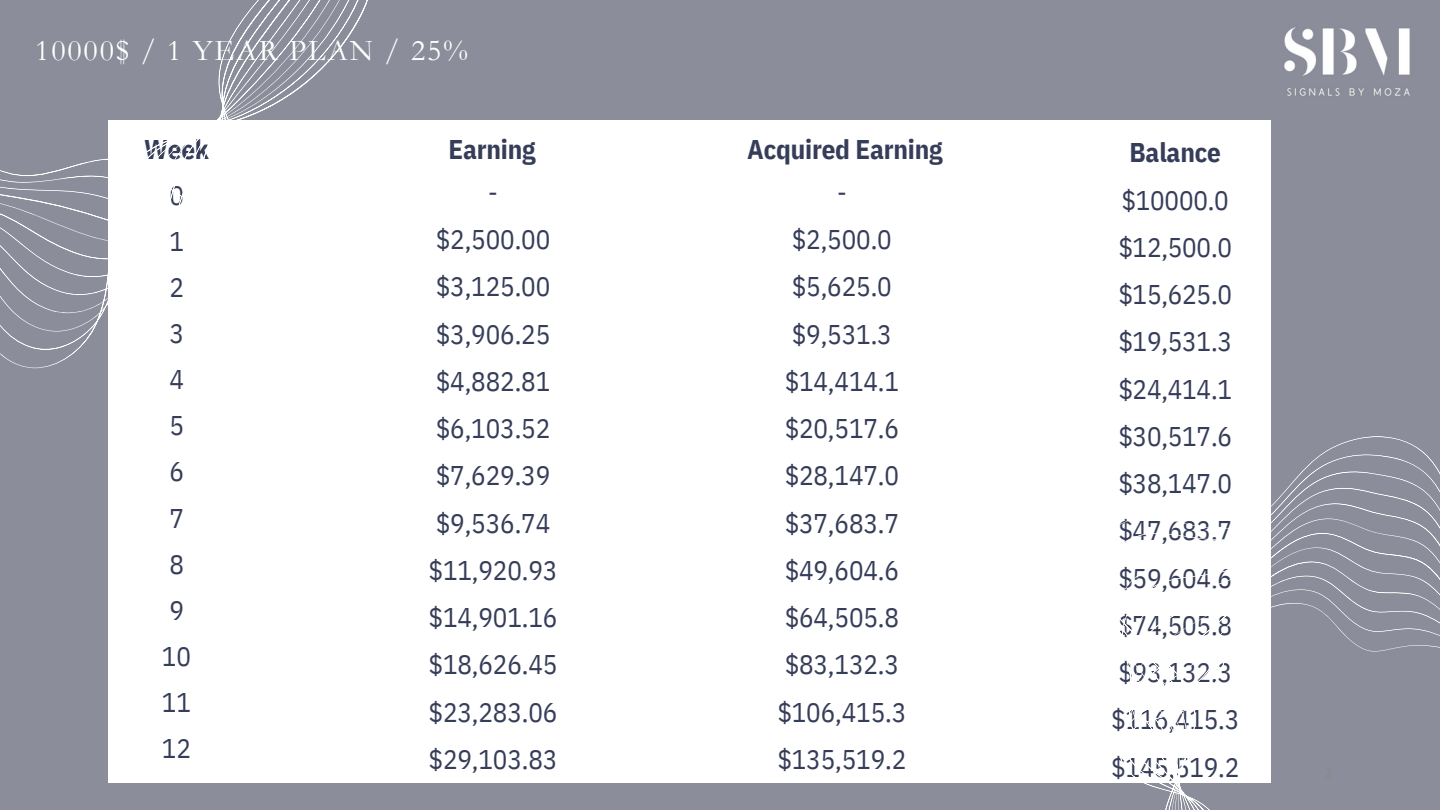
<style>
.page{position:relative;width:1440px;height:810px;background:#8b8e9a}
.page>*{position:absolute;margin:0;border:0;box-sizing:border-box;transform-origin:0 0}
.t1{font:30.45px "Garamond";letter-spacing:.06em;color:#fff}
.t2{font:27px/47.2px "IBM Plex Sans Cond";letter-spacing:-.005em;color:#363d59;text-align:center}
.t3{font:700 27px/46.2px "IBM Plex Sans Cond";letter-spacing:-.01em;color:#363d59;text-align:center}
.s1{font-weight:400}
.s2{font-weight:700}
</style>
<div class="page">
<div style="left:108px;top:120px;width:1162px;height:662px;background:#fff"></div>
<svg style="left:932px;top:330px;width:508px;height:480px"></svg>
<svg style="left:0;top:0;width:368px;height:368px"></svg>
<img style="left:1284px;top:27px;width:126px;height:69px">
<p class="t1" style="left:35px;top:33px;width:434px">10000$ / 1 YEAR PLAN / 25%</p>
<h1 class="t3" style="left:144px;top:125px;width:66px">Week<br><span class="s1">0</span></h1>
<p class="t2" style="left:169px;top:217px;width:16px">1</p>
<h2 class="t2" style="left:169px;top:263px;width:16px">2</h2>
<p class="t2" style="left:169px;top:309px;width:16px">3</p>
<p class="t2" style="left:169px;top:355px;width:16px">4</p>
<h2 class="t2" style="left:169px;top:402px;width:16px">5</h2>
<p class="t2" style="left:169px;top:448px;width:16px">6</p>
<p class="t2" style="left:169px;top:494px;width:16px">7</p>
<p class="t2" style="left:169px;top:540px;width:16px">8</p>
<p class="t2" style="left:169px;top:586px;width:16px">9</p>
<p class="t2" style="left:162px;top:632px;width:31px">10</p>
<p class="t2" style="left:162px;top:678px;width:31px">11</p>
<p class="t2" style="left:162px;top:724px;width:31px">12</p>
<p class="t3" style="left:448px;top:125px;width:89px">Earning</p>
<p class="t2" style="left:488px;top:168px;width:11px">-</p>
<p class="t2" style="left:429px;top:215px;width:130px;text-align:left">$2,500.00 $3,125.00 $3,906.25 $4,882.81 $6,103.52 $7,629.39 $9,536.74 $11,920.93 $14,901.16 $18,626.45 $23,283.06 $29,103.83</p>
<p class="t3" style="left:747px;top:125px;width:197px">Acquired Earning</p>
<p class="t2" style="left:1111px;top:129px;width:130px"><span class="s2">Balance </span>$10000.0 $12,500.0 $15,625.0 $19,531.3 $24,414.1 $30,517.6 $38,147.0 $47,683.7 $59,604.6 $74,505.8 $93,132.3 $116,415.3 $145,519.2</p>
<p class="t2" style="left:837px;top:168px;width:11px">-</p>
<p class="t2" style="left:777px;top:215px;width:130px">$2,500.0 $5,625.0 $9,531.3 $14,414.1 $20,517.6 $28,147.0 $37,683.7 $49,604.6 $64,505.8 $83,132.3 $106,415.3 $135,519.2</p>
</div>
